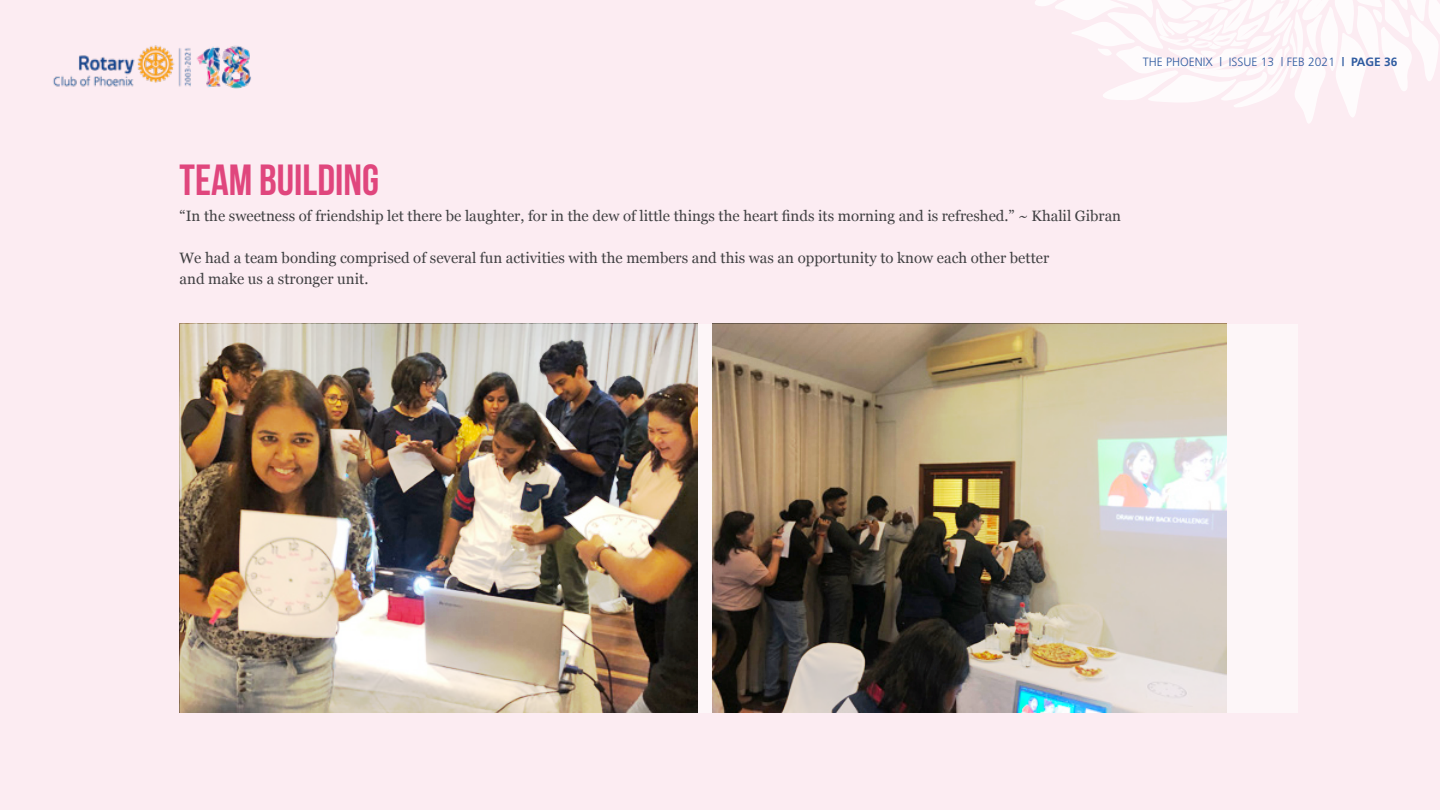
<style>
.page{position:relative;width:1440px;height:810px;background:#fcecf2}
.page>*{position:absolute;margin:0;border:0;box-sizing:border-box;transform-origin:0 0}
.t1{font:43.65px "Bebas Neue";color:#e0467d}
.t2{font:15px "Georgia";color:#404042}
.t3{font:300 12px "Frutiger";color:#2f5ba0}
.s1{font-weight:700}
</style>
<div class="page">
<svg style="left:1035px;top:0;width:405px;height:123px"></svg>
<img style="left:180px;top:324px;width:1047px;height:388px">
<p class="t3" style="left:1143px;top:55px;width:256px">THE PHOENIX | ISSUE 13 | FEB 2021 <span class="s1">| PAGE 36</span></p>
<p class="t1" style="left:180px;top:156px;width:201px">TEAM BUILDING</p>
<p class="t2" style="left:180px;top:205px;width:943px">“In the sweetness of friendship let there be laughter, for in the dew of little things the heart finds its morning and is refreshed.” ~ Khalil Gibran</p>
<p class="t2" style="left:180px;top:247px;width:871px">We had a team bonding comprised of several fun activities with the members and this was an opportunity to know each other better</p>
<p class="t2" style="left:180px;top:268px;width:190px">and make us a stronger unit.</p>
</div>
